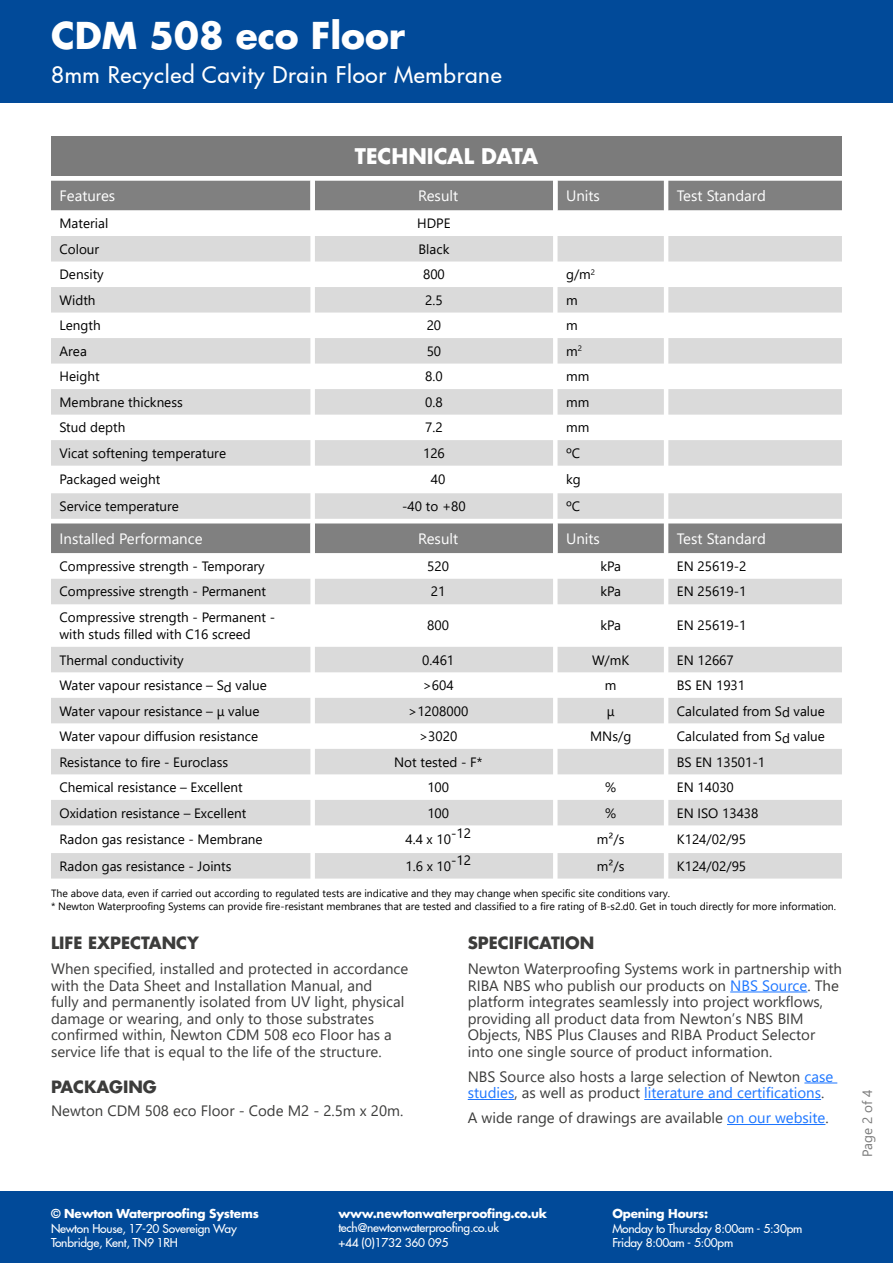
<style>
.page{position:relative;width:893px;height:1263px;background:#fff}
.page>*{position:absolute;margin:0;border:0;box-sizing:border-box;transform-origin:0 0}
.t1{font:700 36px "Futura LT Pro";color:#fff}
.t2{font:500 22.5px "Futura LT Pro";letter-spacing:.03em;color:#fff}
.t3{font:700 21px "Futura LT Pro";color:#fff}
.t4{font:700 16.5px "Futura LT Pro";color:#3c3c3b}
.t5{font:15px/16.5px "Segoe UI";color:#3c3c3b}
.t6{font:15px "Segoe UI";color:#fff}
.t7{font:13.5px/16.2px "Segoe UI";color:#000}
.t8{font:13.5px "Segoe UI";color:#7b7b7b}
.t9{font:500 12px/14.4px "Futura LT Pro";letter-spacing:-.02em;color:#fff}
.t10{font:700 12px "Futura LT Pro";letter-spacing:-.02em;color:#fff}
.t11{font:10.5px/12.6px "Segoe UI";color:#000}
.s1{color:#1d76ff}
</style>
<div class="page">
<div style="left:0;top:0;width:893px;height:103px;background:#014a99"></div>
<div style="left:0;top:1191px;width:893px;height:72px;background:#014a99"></div>
<div style="left:51px;top:181px;width:791px;height:29px;background:#808080"></div>
<svg style="left:51px;top:236px;width:791px;height:283px;fill:#dadada"></svg>
<div style="left:51px;top:136px;width:791px;height:40px;background:#7b7b7b"></div>
<div style="left:51px;top:523px;width:791px;height:30px;background:#808080"></div>
<svg style="left:51px;top:579px;width:791px;height:299px"></svg>
<hr style="left:730px;top:991px;width:77px;height:1px;background:#1d76ff">
<hr style="left:804px;top:1082px;width:33px;height:1px;background:#1d76ff">
<hr style="left:468px;top:1099px;width:46px;height:1px;background:#1d76ff">
<hr style="left:644px;top:1099px;width:177px;height:1px;background:#1d76ff">
<hr style="left:727px;top:1124px;width:98px;height:1px;background:#1d76ff">
<h1 class="t1" style="left:51px;top:8px;width:356px">CDM 508 eco Floor</h1>
<h2 class="t2" style="left:51px;top:58px;width:452px">8mm Recycled Cavity Drain Floor Membrane</h2>
<h3 class="t3" style="left:355px;top:140px;width:185px">TECHNICAL DATA</h3>
<p class="t6" style="left:60px;top:182px;width:57px">Features</p>
<p class="t6" style="left:418px;top:182px;width:41px">Result</p>
<p class="t6" style="left:566px;top:182px;width:35px">Units</p>
<p class="t6" style="left:677px;top:182px;width:91px">Test Standard</p>
<p class="t7" style="left:60px;top:214px;width:50px">Material</p>
<p class="t7" style="left:417px;top:214px;width:35px">HDPE</p>
<p class="t7" style="left:60px;top:240px;width:41px">Colour</p>
<p class="t7" style="left:419px;top:240px;width:32px">Black</p>
<p class="t7" style="left:60px;top:265px;width:46px">Density</p>
<p class="t7" style="left:423px;top:265px;width:23px">800</p>
<p class="t7" style="left:566px;top:265px;width:31px">g/m<sup>2</sup></p>
<p class="t7" style="left:60px;top:291px;width:38px">Width</p>
<p class="t7" style="left:425px;top:291px;width:19px">2.5</p>
<p class="t7" style="left:566px;top:291px;width:13px">m</p>
<p class="t7" style="left:60px;top:316px;width:43px">Length</p>
<p class="t7" style="left:427px;top:316px;width:16px">20</p>
<p class="t7" style="left:566px;top:316px;width:13px">m</p>
<p class="t7" style="left:60px;top:342px;width:29px">Area</p>
<p class="t7" style="left:427px;top:342px;width:16px">50</p>
<p class="t7" style="left:566px;top:342px;width:17px">m<sup>2</sup></p>
<p class="t7" style="left:60px;top:367px;width:42px">Height</p>
<p class="t7" style="left:425px;top:367px;width:19px">8.0</p>
<p class="t7" style="left:566px;top:367px;width:25px">mm</p>
<p class="t7" style="left:60px;top:393px;width:125px">Membrane thickness</p>
<p class="t7" style="left:425px;top:393px;width:19px">0.8</p>
<p class="t7" style="left:566px;top:393px;width:25px">mm</p>
<p class="t7" style="left:60px;top:418px;width:67px">Stud depth</p>
<p class="t7" style="left:425px;top:418px;width:19px">7.2</p>
<p class="t7" style="left:566px;top:418px;width:25px">mm</p>
<p class="t7" style="left:60px;top:444px;width:168px">Vicat softening temperature</p>
<p class="t7" style="left:423px;top:444px;width:23px">126</p>
<p class="t7" style="left:566px;top:444px;width:16px">ºC</p>
<p class="t7" style="left:60px;top:470px;width:102px">Packaged weight</p>
<p class="t7" style="left:431px;top:470px;width:16px">40</p>
<p class="t7" style="left:566px;top:470px;width:16px">kg</p>
<p class="t7" style="left:60px;top:497px;width:121px">Service temperature</p>
<p class="t7" style="left:402px;top:497px;width:65px">-40 to +80</p>
<p class="t7" style="left:566px;top:497px;width:16px">ºC</p>
<p class="t6" style="left:60px;top:524px;width:145px">Installed Performance</p>
<p class="t6" style="left:418px;top:524px;width:41px">Result</p>
<p class="t6" style="left:566px;top:524px;width:35px">Units</p>
<p class="t6" style="left:677px;top:524px;width:91px">Test Standard</p>
<p class="t7" style="left:60px;top:557px;width:207px">Compressive strength - Temporary</p>
<p class="t7" style="left:427px;top:557px;width:23px">520</p>
<p class="t7" style="left:600px;top:557px;width:22px">kPa</p>
<p class="t7" style="left:677px;top:557px;width:71px">EN 25619-2</p>
<p class="t7" style="left:60px;top:582px;width:208px">Compressive strength - Permanent</p>
<p class="t7" style="left:431px;top:582px;width:16px">21</p>
<p class="t7" style="left:600px;top:582px;width:22px">kPa</p>
<p class="t7" style="left:677px;top:582px;width:71px">EN 25619-1</p>
<p class="t7" style="left:60px;top:608px;width:217px">Compressive strength - Permanent - with studs filled with C16 screed</p>
<p class="t7" style="left:427px;top:616px;width:23px">800</p>
<p class="t7" style="left:600px;top:616px;width:22px">kPa</p>
<p class="t7" style="left:677px;top:616px;width:71px">EN 25619-1</p>
<p class="t7" style="left:60px;top:650px;width:126px">Thermal conductivity</p>
<p class="t7" style="left:422px;top:650px;width:34px">0.461</p>
<p class="t7" style="left:592px;top:650px;width:39px">W/mK</p>
<p class="t7" style="left:677px;top:650px;width:59px">EN 12667</p>
<p class="t7" style="left:60px;top:676px;width:209px">Water vapour resistance – Sd value</p>
<p class="t7" style="left:423px;top:676px;width:33px">&gt;604</p>
<p class="t7" style="left:605px;top:676px;width:13px">m</p>
<p class="t7" style="left:677px;top:676px;width:70px">BS EN 1931</p>
<p class="t7" style="left:60px;top:701px;width:202px">Water vapour resistance – μ value</p>
<p class="t7" style="left:408px;top:701px;width:62px">&gt;1208000</p>
<p class="t7" style="left:607px;top:701px;width:9px">μ</p>
<p class="t7" style="left:677px;top:701px;width:150px">Calculated from Sd value</p>
<p class="t7" style="left:60px;top:727px;width:200px">Water vapour diffusion resistance</p>
<p class="t7" style="left:419px;top:727px;width:40px">&gt;3020</p>
<p class="t7" style="left:590px;top:727px;width:43px">MNs/g</p>
<p class="t7" style="left:677px;top:727px;width:150px">Calculated from Sd value</p>
<p class="t7" style="left:60px;top:752px;width:170px">Resistance to fire - Euroclass</p>
<p class="t7" style="left:394px;top:752px;width:90px">Not tested - F*</p>
<p class="t7" style="left:677px;top:752px;width:90px">BS EN 13501-1</p>
<p class="t7" style="left:60px;top:778px;width:185px">Chemical resistance – Excellent</p>
<p class="t7" style="left:427px;top:778px;width:23px">100</p>
<p class="t7" style="left:605px;top:778px;width:13px">%</p>
<p class="t7" style="left:677px;top:778px;width:59px">EN 14030</p>
<p class="t7" style="left:60px;top:803px;width:188px">Oxidation resistance – Excellent</p>
<p class="t7" style="left:427px;top:803px;width:23px">100</p>
<p class="t7" style="left:605px;top:803px;width:13px">%</p>
<p class="t7" style="left:677px;top:803px;width:83px">EN ISO 13438</p>
<p class="t7" style="left:60px;top:830px;width:205px">Radon gas resistance - Membrane</p>
<p class="t7" style="left:405px;top:830px;width:67px">4.4 x 10-12</p>
<p class="t7" style="left:597px;top:830px;width:29px">m²/s</p>
<p class="t7" style="left:677px;top:830px;width:71px">K124/02/95</p>
<p class="t7" style="left:60px;top:857px;width:173px">Radon gas resistance - Joints</p>
<p class="t7" style="left:405px;top:857px;width:67px">1.6 x 10-12</p>
<p class="t7" style="left:597px;top:857px;width:29px">m²/s</p>
<p class="t7" style="left:677px;top:857px;width:71px">K124/02/95</p>
<p class="t11" style="left:51px;top:886px;width:787px">The above data, even if carried out according to regulated tests are indicative and they may change when specific site conditions vary.<br>* Newton Waterproofing Systems can provide fire-resistant membranes that are tested and classified to a fire rating of B-s2.d0. Get in touch directly for more information.</p>
<p class="t4" style="left:51px;top:930px;width:149px">LIFE EXPECTANCY</p>
<p class="t5" style="left:51px;top:959px;width:359px">When specified, installed and protected in accordance with the Data Sheet and Installation Manual, and<br>fully and permanently isolated from UV light, physical damage or wearing, and only to those substrates confirmed within, Newton CDM 508 eco Floor has a service life that is equal to the life of the structure.</p>
<p class="t4" style="left:51px;top:1074px;width:107px">PACKAGING</p>
<p class="t5" style="left:51px;top:1101px;width:354px">Newton CDM 508 eco Floor - Code M2 - 2.5m x 20m.</p>
<p class="t4" style="left:468px;top:930px;width:128px">SPECIFICATION</p>
<p class="t5" style="left:468px;top:959px;width:376px">Newton Waterproofing Systems work in partnership with RIBA NBS who publish our products on <span class="s1">NBS Source</span>. The platform integrates seamlessly into project workflows, providing all product data from Newton’s NBS BIM Objects, NBS Plus Clauses and RIBA Product Selector into one single source of product information.</p>
<p class="t5" style="left:468px;top:1067px;width:367px">NBS Source also hosts a large selection of Newton <span class="s1">case studies</span>, as well as product <span class="s1">literature and certifications</span>.</p>
<p class="t5" style="left:468px;top:1108px;width:362px">A wide range of drawings are available <span class="s1">on our website</span>.</p>
<p class="t10" style="left:51px;top:1204px;width:209px">© Newton Waterproofing Systems</p>
<p class="t9" style="left:51px;top:1220px;width:187px">Newton House, 17-20 Sovereign Way<br>Tonbridge, Kent, TN9 1RH</p>
<p class="t10" style="left:338px;top:1204px;width:210px">www.newtonwaterproofing.co.uk</p>
<p class="t9" style="left:338px;top:1220px;width:162px">tech@newtonwaterproofing.co.uk +44 (0)1732 360 095</p>
<p class="t10" style="left:612px;top:1204px;width:97px">Opening Hours:</p>
<p class="t9" style="left:612px;top:1220px;width:191px">Monday to Thursday 8:00am - 5:30pm<br>Friday 8:00am - 5:00pm</p>
<p class="t8" style="left:854px;top:1157px;width:68px;rotate:-90deg">Page 2 of 4</p>
</div>
